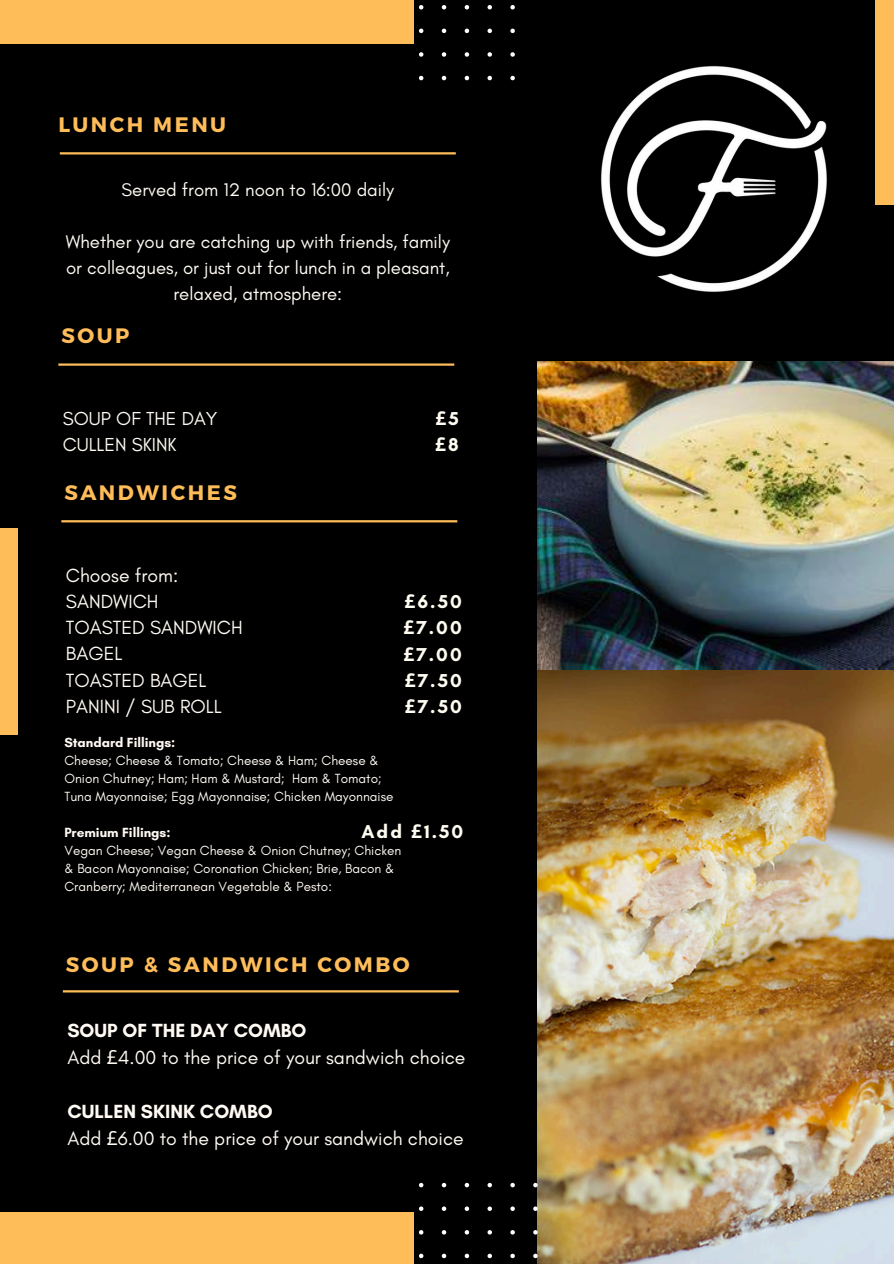
<style>
.page{position:relative;width:894px;height:1264px;background:#fff}
.page>*{position:absolute;margin:0;border:0;box-sizing:border-box;transform-origin:0 0}
.t1{font:700 20.85px "Montserrat";letter-spacing:.12em;color:#ffbd59}
.t2{font:19.35px/26.2px "Glacial Indifference";color:#fffbf4}
.t3{font:19.2px/25.8px "Glacial Indifference";color:#fffbf4}
.t4{font:700 19.05px/26.2px "Glacial Indifference";letter-spacing:.11em;color:#fffdf1;text-align:justify}
.t5{font:700 19.05px/26.2px "Noto Sans";color:#fffdf1}
.t6{font:18.6px/25.8px "Glacial Indifference";color:#fffbf4;text-align:center}
.t7{font:13.5px/18px "Glacial Indifference";color:#fffbf4}
.t8{font:700 13.5px "Glacial Indifference";color:#fffbf4}
.s1{font-family:"Glacial Indifference"}
.s2{font-family:"Noto Sans"}
.s3{font-weight:700}
</style>
<div class="page">
<div style="left:0;top:0;width:893px;height:1263px;background:#000"></div>
<img style="left:537px;top:669px;width:356px;height:594px">
<div style="left:0;top:0;width:413px;height:44px;background:#ffbd59"></div>
<div style="left:0;top:1212px;width:413px;height:51px;background:#ffbd59"></div>
<svg style="left:419px;top:1182px;width:118px;height:77px"></svg>
<div style="left:0;top:528px;width:18px;height:207px;background:#ffbd59"></div>
<hr style="left:60px;top:152px;width:395px;height:2px;background:#ffbd59">
<hr style="left:58px;top:363px;width:396px;height:3px;background:#ffbd59">
<hr style="left:63px;top:990px;width:395px;height:2px;background:#ffbd59">
<img style="left:537px;top:361px;width:356px;height:308px">
<svg style="left:419px;top:5px;width:96px;height:75px"></svg>
<img style="left:601px;top:65px;width:226px;height:227px">
<div style="left:875px;top:0;width:18px;height:205px;background:#ffbd59"></div>
<hr style="left:61px;top:520px;width:396px;height:2px;background:#ffbd59">
<p class="t1" style="left:58px;top:111px;width:169px">LUNCH MENU</p>
<p class="t6" style="left:122px;top:177px;width:274px">Served from 12 noon to 16:00 daily</p>
<h1 class="t6" style="left:66px;top:228px;width:385px">Whether you are catching up with friends, family or colleagues, or just out for lunch in a pleasant, relaxed, atmosphere:</h1>
<p class="t1" style="left:61px;top:322px;width:69px">SOUP</p>
<h5 class="t3" style="left:63px;top:405px;width:156px">SOUP OF THE DAY<br>CULLEN SKINK</h5>
<h5 class="t5" style="left:435px;top:404px;width:25px">£<span class="s1">5 </span>£<span class="s1">8</span></h5>
<h3 class="t1" style="left:64px;top:479px;width:174px">SANDWICHES</h3>
<h2 class="t2" style="left:66px;top:561px;width:178px">Choose from:<br>SANDWICH<br>TOASTED SANDWICH<br>BAGEL<br>TOASTED BAGEL<br>PANINI / SUB ROLL</h2>
<h1 class="t4" style="left:403px;top:588px;width:60px"><span class="s2">£</span>6.50 <span class="s2">£</span>7.00 <span class="s2">£</span>7.00 <span class="s2">£</span>7.50 <span class="s2">£</span>7.50</h1>
<p class="t8" style="left:64px;top:734px;width:112px">Standard Fillings:</p>
<h3 class="t7" style="left:64px;top:751px;width:330px">Cheese; Cheese &amp; Tomato; Cheese &amp; Ham; Cheese &amp;<br>Onion Chutney; Ham; Ham &amp; Mustard; Ham &amp; Tomato;<br>Tuna Mayonnaise; Egg Mayonnaise; Chicken Mayonnaise</h3>
<h4 class="t8" style="left:64px;top:824px;width:108px">Premium Fillings:</h4>
<p class="t7" style="left:64px;top:841px;width:338px">Vegan Cheese; Vegan Cheese &amp; Onion Chutney; Chicken &amp; Bacon Mayonnaise; Coronation Chicken; Brie, Bacon &amp;<br>Cranberry; Mediterranean Vegetable &amp; Pesto:</p>
<p class="t4" style="left:361px;top:818px;width:103px">Add <span class="s2">£</span>1.50</p>
<p class="t1" style="left:66px;top:950px;width:345px">SOUP &amp; SANDWICH COMBO</p>
<h1 class="t2" style="left:67px;top:1016px;width:399px;line-height:27px"><span class="s3">SOUP OF THE DAY COMBO<br></span>Add <span class="s2">£</span>4.00 to the price of your sandwich choice</h1>
<p class="t2" style="left:67px;top:1097px;width:397px;line-height:27px"><span class="s3">CULLEN SKINK COMBO<br></span>Add <span class="s2">£</span>6.00 to the price of your sandwich choice</p>
</div>
